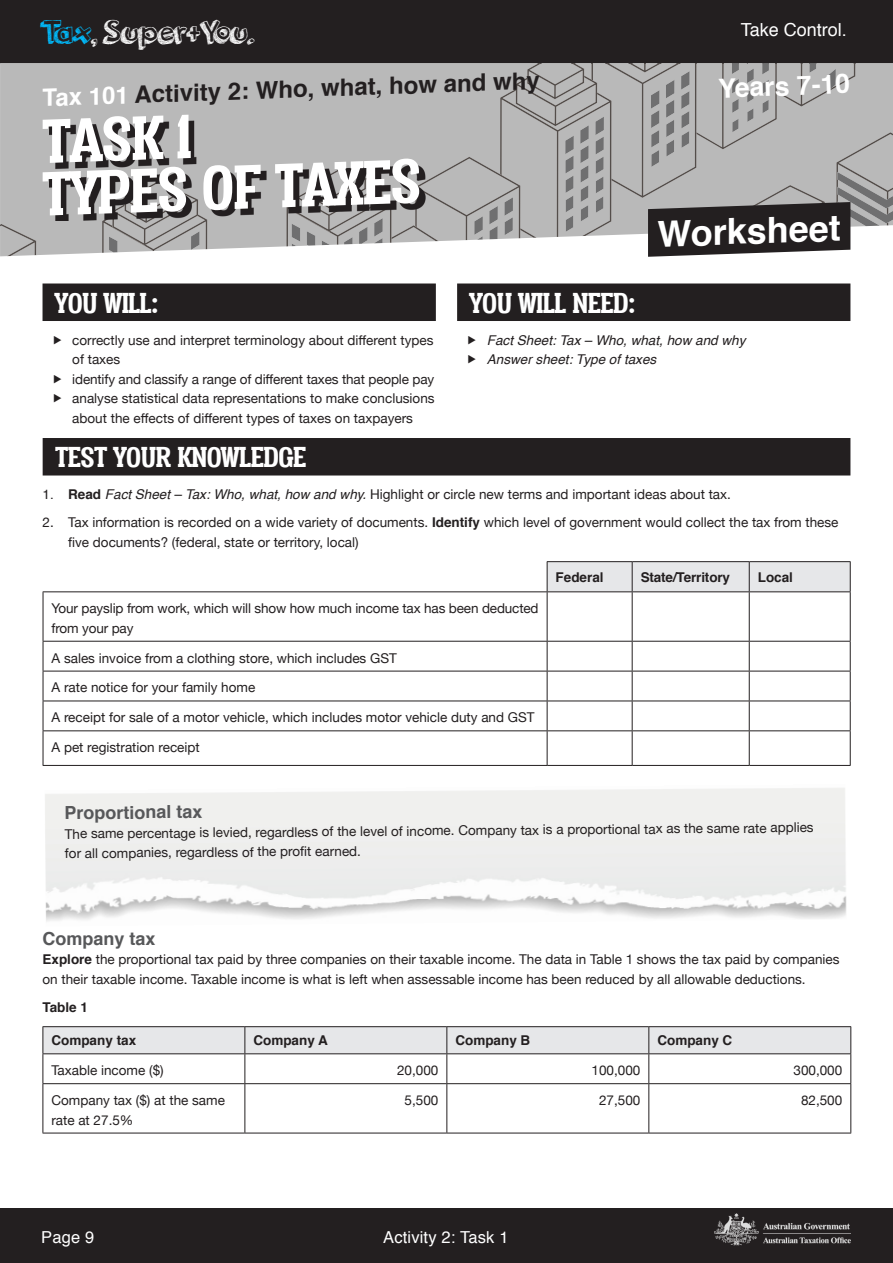
<style>
.page{position:relative;width:893px;height:1263px;background:#fff}
.page>*{position:absolute;margin:0;border:0;box-sizing:border-box;transform-origin:0 0}
.HEADER_-_DROP_SHADDO{font:700 72px "Vacer Serif Personal";color:#fff}
.H2_-_WORKSHEET{font:700 36px "Helvetica";color:#fff}
.H3_-_Black_Backgroun{font:700 33px "Vacer Serif Personal";color:#fff}
.t1{font:33px "orangejuice";letter-spacing:-.015em;color:#fff}
.t2{font:700 26.55px "Helvetica";color:#fff}
.H2_-_HEADER{font:700 24px "Helvetica";color:#231f20}
.H4_-_Beige_Header{font:700 18px "Helvetica";color:#57585a}
.t3{font:18px "Helvetica";color:#fff}
.t4{font:16.5px "Helvetica";letter-spacing:.01em;color:#fff}
.BODY{font:13.5px/19.5px "Helvetica Neue";color:#231f20}
.BODY-2{font:13.5px/21.3px "Helvetica Neue";letter-spacing:-.02em;color:#231f20}
.BODY-3{font:700 13.5px "Helvetica";color:#231f20}
.t5{font:italic 13.5px "Helvetica";color:#231f20}
.s1{color:#00bdff}
.s2{color:#fff}
.s3{font-family:"Helvetica"}
.s4{font-family:"Helvetica";font-weight:700}
.s5{font-family:"Helvetica";font-style:italic}
</style>
<div class="page">
<div style="left:0;top:0;width:893px;height:63px;background:#231f20"></div>
<div style="left:0;top:1208px;width:893px;height:55px;background:#231f20"></div>
<img style="left:714px;top:1213px;width:136px;height:33px">
<div style="left:0;top:63px;width:102px;height:192px;background:#b9b9b9"></div>
<svg style="left:0;top:223px;width:45px;height:33px"></svg>
<svg style="left:49px;top:120px;width:53px;height:101px;background:#747373"></svg>
<svg style="left:102px;top:63px;width:791px;height:194px;background:#a5a4a4"></svg>
<div style="left:43px;top:283px;width:393px;height:38px;background:#231f20"></div>
<div style="left:457px;top:283px;width:393px;height:38px;background:#231f20"></div>
<div style="left:43px;top:438px;width:807px;height:37px;background:#231f20"></div>
<svg style="left:44px;top:592px;width:806px;height:173px"></svg>
<hr style="left:43px;top:592px;width:1px;height:49px;background:#231f20">
<hr style="left:850px;top:592px;width:1px;height:49px;background:#231f20">
<svg style="left:43px;top:642px;width:1px;height:29px"></svg>
<svg style="left:850px;top:642px;width:1px;height:29px"></svg>
<hr style="left:43px;top:671px;width:1px;height:30px;background:#231f20">
<hr style="left:850px;top:671px;width:1px;height:30px;background:#231f20">
<svg style="left:43px;top:702px;width:1px;height:28px"></svg>
<svg style="left:850px;top:702px;width:1px;height:28px"></svg>
<hr style="left:43px;top:731px;width:1px;height:34px;background:#231f20">
<hr style="left:850px;top:731px;width:1px;height:34px;background:#231f20">
<hr style="left:43px;top:765px;width:504px;height:1px;background:#231f20">
<hr style="left:547px;top:765px;width:85px;height:1px;background:#231f20">
<hr style="left:632px;top:765px;width:117px;height:1px;background:#231f20">
<hr style="left:749px;top:765px;width:102px;height:1px;background:#231f20">
<hr style="left:547px;top:561px;width:85px;height:1px;background:#231f20">
<hr style="left:632px;top:561px;width:117px;height:1px;background:#231f20">
<hr style="left:749px;top:561px;width:102px;height:1px;background:#231f20">
<hr style="left:43px;top:591px;width:504px;height:1px;background:#231f20">
<svg style="left:547px;top:562px;width:304px;height:30px;background:#dedfe1"></svg>
<hr style="left:547px;top:592px;width:1px;height:49px;background:#231f20">
<hr style="left:632px;top:592px;width:1px;height:49px;background:#231f20">
<hr style="left:749px;top:592px;width:1px;height:49px;background:#231f20">
<hr style="left:43px;top:641px;width:504px;height:1px;background:#231f20">
<hr style="left:547px;top:641px;width:85px;height:1px;background:#231f20">
<svg style="left:547px;top:642px;width:1px;height:29px"></svg>
<hr style="left:632px;top:641px;width:117px;height:1px;background:#231f20">
<svg style="left:632px;top:642px;width:1px;height:29px"></svg>
<hr style="left:749px;top:641px;width:102px;height:1px;background:#231f20">
<svg style="left:749px;top:642px;width:1px;height:29px"></svg>
<hr style="left:43px;top:671px;width:504px;height:1px;background:#231f20">
<hr style="left:547px;top:671px;width:85px;height:1px;background:#231f20">
<hr style="left:547px;top:671px;width:1px;height:30px;background:#231f20">
<hr style="left:632px;top:671px;width:117px;height:1px;background:#231f20">
<hr style="left:632px;top:671px;width:1px;height:30px;background:#231f20">
<hr style="left:749px;top:671px;width:102px;height:1px;background:#231f20">
<hr style="left:749px;top:671px;width:1px;height:30px;background:#231f20">
<hr style="left:43px;top:701px;width:504px;height:1px;background:#231f20">
<hr style="left:547px;top:701px;width:85px;height:1px;background:#231f20">
<svg style="left:547px;top:701px;width:1px;height:29px"></svg>
<hr style="left:632px;top:701px;width:117px;height:1px;background:#231f20">
<svg style="left:632px;top:701px;width:1px;height:29px"></svg>
<hr style="left:749px;top:701px;width:102px;height:1px;background:#231f20">
<svg style="left:749px;top:701px;width:1px;height:29px"></svg>
<hr style="left:43px;top:730px;width:504px;height:1px;background:#231f20">
<hr style="left:547px;top:730px;width:85px;height:1px;background:#231f20">
<hr style="left:547px;top:731px;width:1px;height:34px;background:#231f20">
<hr style="left:632px;top:730px;width:117px;height:1px;background:#231f20">
<hr style="left:632px;top:731px;width:1px;height:34px;background:#231f20">
<hr style="left:749px;top:730px;width:102px;height:1px;background:#231f20">
<hr style="left:749px;top:731px;width:1px;height:34px;background:#231f20">
<img style="left:45px;top:788px;width:802px;height:134px">
<svg style="left:44px;top:1084px;width:806px;height:49px"></svg>
<hr style="left:43px;top:1026px;width:202px;height:1px;background:#231f20">
<hr style="left:245px;top:1026px;width:202px;height:1px;background:#231f20">
<hr style="left:447px;top:1026px;width:202px;height:1px;background:#231f20">
<hr style="left:649px;top:1026px;width:202px;height:1px;background:#231f20">
<hr style="left:43px;top:1084px;width:1px;height:49px;background:#231f20">
<hr style="left:850px;top:1084px;width:1px;height:49px;background:#231f20">
<hr style="left:43px;top:1133px;width:202px;height:1px;background:#231f20">
<hr style="left:245px;top:1133px;width:202px;height:1px;background:#231f20">
<hr style="left:447px;top:1133px;width:202px;height:1px;background:#231f20">
<hr style="left:649px;top:1133px;width:202px;height:1px;background:#231f20">
<svg style="left:43px;top:1027px;width:808px;height:56px"></svg>
<hr style="left:43px;top:1083px;width:202px;height:1px;background:#231f20">
<hr style="left:245px;top:1083px;width:202px;height:1px;background:#231f20">
<hr style="left:244px;top:1084px;width:1px;height:49px;background:#231f20">
<hr style="left:447px;top:1083px;width:202px;height:1px;background:#231f20">
<hr style="left:446px;top:1084px;width:1px;height:49px;background:#231f20">
<hr style="left:649px;top:1083px;width:202px;height:1px;background:#231f20">
<hr style="left:648px;top:1084px;width:1px;height:49px;background:#231f20">
<h3 class="t1" style="left:40px;top:9px;width:216px"><span class="s1">Tax</span>, Super+You.</h3>
<h3 class="t3" style="left:741px;top:16px;width:108px">Take Control.</h3>
<p class="H2_-_HEADER" style="left:42px;top:78px;width:499px;rotate:-2deg"><span class="s2">Tax 101</span> Activity 2: Who, what, how and why</p>
<p class="HEADER_-_DROP_SHADDO" style="left:40px;top:101px;width:151px;rotate:-2deg">TASK 1</p>
<p class="HEADER_-_DROP_SHADDO" style="left:40px;top:153px;width:380px;rotate:-2deg">TYPES OF TAXES</p>
<p class="t2" style="left:718px;top:67px;width:133px;rotate:-2deg">Years 7-10</p>
<p class="H2_-_WORKSHEET" style="left:656px;top:205px;width:185px;rotate:-2deg">Worksheet</p>
<p class="H3_-_Black_Backgroun" style="left:55px;top:284px;width:105px">YOU WILL:</p>
<p class="BODY" style="left:72px;top:331px;width:363px">correctly use and interpret terminology about different types of taxes</p>
<p class="BODY" style="left:72px;top:370px;width:363px">identify and classify a range of different taxes that people pay</p>
<p class="BODY" style="left:72px;top:389px;width:364px">analyse statistical data representations to make conclusions about the effects of different types of taxes on taxpayers</p>
<p class="H3_-_Black_Backgroun" style="left:470px;top:284px;width:167px">YOU WILL NEED:</p>
<p class="t5" style="left:487px;top:329px;width:260px">Fact Sheet: Tax – Who, what, how and why</p>
<p class="t5" style="left:487px;top:349px;width:171px">Answer sheet: Type of taxes</p>
<p class="H3_-_Black_Backgroun" style="left:55px;top:438px;width:252px">TEST YOUR KNOWLEDGE</p>
<p class="BODY" style="left:43px;top:485px;width:690px"><span class="s3">1.</span> <span class="s4">Read</span> <span class="s5">Fact Sheet – Tax: Who, what, how and why.</span> Highlight or circle new terms and important ideas about tax.</p>
<p class="BODY" style="left:68px;top:513px;width:772px;text-indent:-26px">2. Tax information is recorded on a wide variety of documents. <span class="s4">Identify</span> which level of government would collect the tax from these five documents? (federal, state or territory, local)</p>
<p class="BODY-3" style="left:556px;top:566px;width:50px">Federal</p>
<p class="BODY-3" style="left:641px;top:566px;width:91px">State/Territory</p>
<p class="BODY-3" style="left:758px;top:566px;width:37px">Local</p>
<p class="BODY" style="left:52px;top:599px;width:489px">Your payslip from work, which will show how much income tax has been deducted from your pay</p>
<p class="BODY" style="left:52px;top:649px;width:347px">A sales invoice from a clothing store, which includes GST</p>
<p class="BODY" style="left:52px;top:679px;width:205px">A rate notice for your family home</p>
<p class="BODY" style="left:52px;top:708px;width:485px">A receipt for sale of a motor vehicle, which includes motor vehicle duty and GST</p>
<p class="BODY" style="left:52px;top:738px;width:150px">A pet registration receipt</p>
<p class="H4_-_Beige_Header" style="left:65px;top:798px;width:140px">Proportional tax</p>
<p class="BODY-2" style="left:65px;top:821px;width:751px">The same percentage is levied, regardless of the level of income. Company tax is a proportional tax as the same rate applies for all companies, regardless of the profit earned.</p>
<p class="H4_-_Beige_Header" style="left:43px;top:924px;width:115px">Company tax</p>
<p class="BODY" style="left:43px;top:950px;width:798px"><span class="s4">Explore</span> the proportional tax paid by three companies on their taxable income. The data in Table 1 shows the tax paid by companies on their taxable income. Taxable income is what is left when assessable income has been reduced by all allowable deductions.</p>
<p class="BODY-3" style="left:43px;top:996px;width:47px">Table 1</p>
<p class="BODY-3" style="left:51px;top:1030px;width:86px">Company tax</p>
<p class="BODY-3" style="left:253px;top:1030px;width:76px">Company A</p>
<p class="BODY-3" style="left:455px;top:1030px;width:77px">Company B</p>
<p class="BODY-3" style="left:657px;top:1030px;width:77px">Company C</p>
<p class="BODY" style="left:51px;top:1061px;width:114px">Taxable income ($)</p>
<p class="BODY" style="left:397px;top:1061px;width:43px">20,000</p>
<p class="BODY" style="left:592px;top:1061px;width:50px">100,000</p>
<p class="BODY" style="left:793px;top:1061px;width:50px">300,000</p>
<p class="BODY" style="left:51px;top:1091px;width:175px">Company tax ($) at the same rate at 27.5%</p>
<p class="BODY" style="left:405px;top:1091px;width:35px">5,500</p>
<p class="BODY" style="left:599px;top:1091px;width:43px">27,500</p>
<p class="BODY" style="left:801px;top:1091px;width:43px">82,500</p>
<p class="t4" style="left:41px;top:1225px;width:55px">Page 9</p>
<p class="t4" style="left:383px;top:1225px;width:127px">Activity 2: Task 1</p>
</div>
